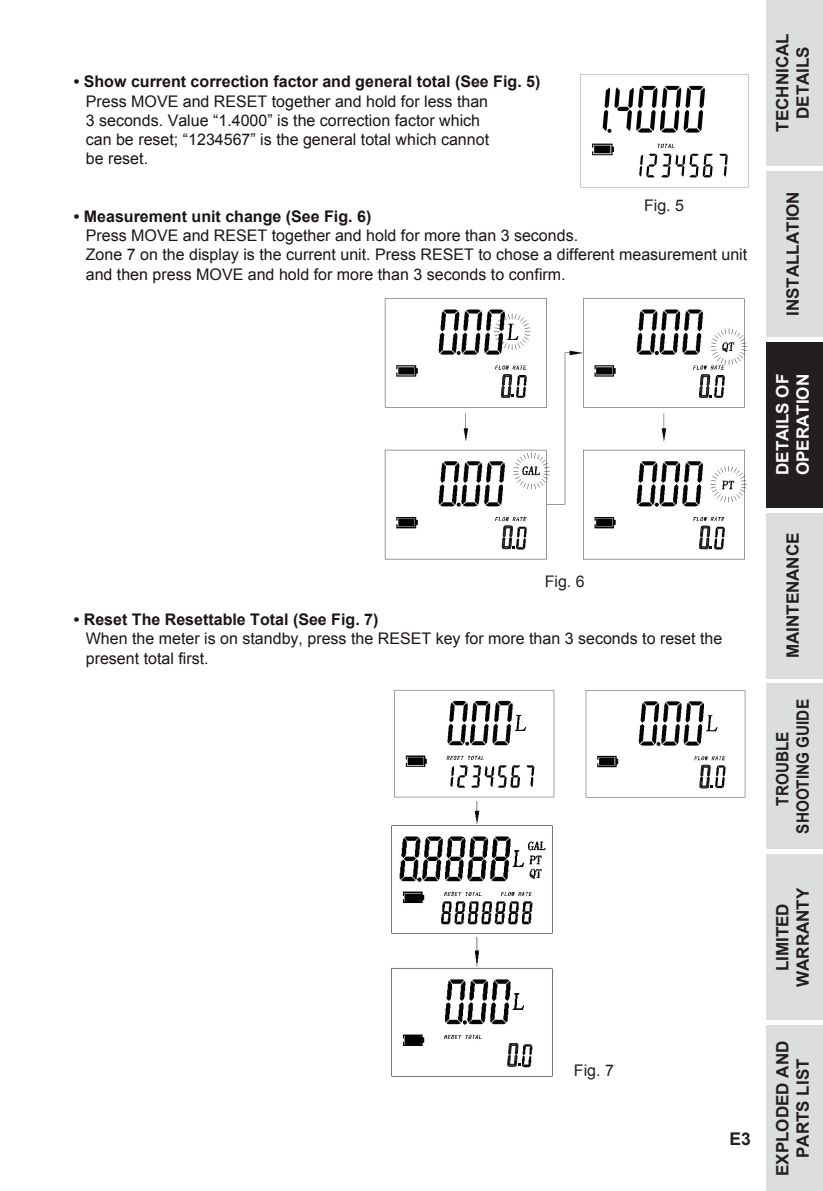
<style>
.page{position:relative;width:823px;height:1191px;background:#fff}
.page>*{position:absolute;margin:0;border:0;box-sizing:border-box;transform-origin:0 0}
.t1{font:700 17.6px "Arial";color:#231f20}
.t2{font:700 17px/20.4px "Arial";color:#231f20;text-align:center}
.t3{font:700 17px/20.4px "Arial";color:#231f20;text-align:center;scale:.9 1}
.t4{font:700 17px/20.4px "Arial";color:#fff}
.t5{font:16px/19.2px "Arial";color:#1a1415}
.t6{font:700 16px "Arial";color:#1a1415}
.t7{font:16px "Arial";color:#231f20}
</style>
<div class="page">
<div style="left:765px;top:0;width:57px;height:165px;background:#dcdddf"></div>
<div style="left:765px;top:171px;width:57px;height:165px;background:#dcdddf"></div>
<div style="left:765px;top:342px;width:57px;height:165px;background:#231f20"></div>
<div style="left:765px;top:513px;width:57px;height:165px;background:#dcdddf"></div>
<div style="left:765px;top:684px;width:57px;height:165px;background:#dcdddf"></div>
<div style="left:765px;top:854px;width:57px;height:166px;background:#dcdddf"></div>
<div style="left:765px;top:1025px;width:57px;height:166px;background:#dcdddf"></div>
<img style="left:384px;top:298px;width:364px;height:262px">
<svg style="left:698px;top:525px;width:13px;height:25px"></svg>
<svg style="left:501px;top:525px;width:13px;height:24px"></svg>
<svg style="left:698px;top:374px;width:13px;height:24px"></svg>
<svg style="left:500px;top:374px;width:14px;height:24px"></svg>
<img style="left:394px;top:689px;width:352px;height:113px">
<svg style="left:698px;top:764px;width:14px;height:25px"></svg>
<img style="left:391px;top:802px;width:162px;height:275px">
<svg style="left:506px;top:1042px;width:14px;height:25px"></svg>
<img style="left:580px;top:74px;width:168px;height:114px">
<p class="t6" style="left:74px;top:71px;width:468px">• Show current correction factor and general total (See Fig. 5)</p>
<p class="t5" style="left:86px;top:92px;width:404px">Press MOVE and RESET together and hold for less than 3 seconds. Value “1.4000” is the correction factor which can be reset; “1234567” is the general total which cannot be reset.</p>
<p class="t7" style="left:643px;top:194px;width:42px">Fig. 5</p>
<p class="t6" style="left:74px;top:206px;width:299px">• Measurement unit change (See Fig. 6)</p>
<p class="t5" style="left:86px;top:226px;width:662px">Press MOVE and RESET together and hold for more than 3 seconds.<br>Zone 7 on the display is the current unit. Press RESET to chose a different measurement unit and then press MOVE and hold for more than 3 seconds to confirm.</p>
<p class="t7" style="left:544px;top:571px;width:42px">Fig. 6</p>
<p class="t6" style="left:74px;top:609px;width:306px">• Reset The Resettable Total (See Fig. 7)</p>
<p class="t5" style="left:86px;top:629px;width:637px">When the meter is on standby, press the RESET key for more than 3 seconds to reset the present total first.</p>
<p class="t7" style="left:573px;top:1059px;width:42px">Fig. 7</p>
<p class="t1" style="left:729px;top:1127px;width:23px">E3</p>
<p class="t2" style="left:772px;top:132px;width:100px;rotate:-90deg">TECHNICAL<br>DETAILS</p>
<p class="t2" style="left:782px;top:316px;width:126px;rotate:-90deg">INSTALLATION</p>
<p class="t4" style="left:772px;top:475px;width:103px;rotate:-90deg">DETAILS OF<br>OPERATION</p>
<p class="t2" style="left:782px;top:658px;width:127px;rotate:-90deg">MAINTENANCE</p>
<p class="t3" style="left:772px;top:833px;width:151px;rotate:-90deg">TROUBLE<br>SHOOTING GUIDE</p>
<p class="t2" style="left:772px;top:987px;width:101px;rotate:-90deg">LIMITED<br>WARRANTY</p>
<p class="t2" style="left:772px;top:1175px;width:137px;rotate:-90deg">EXPLODED AND<br>PARTS LIST</p>
</div>
